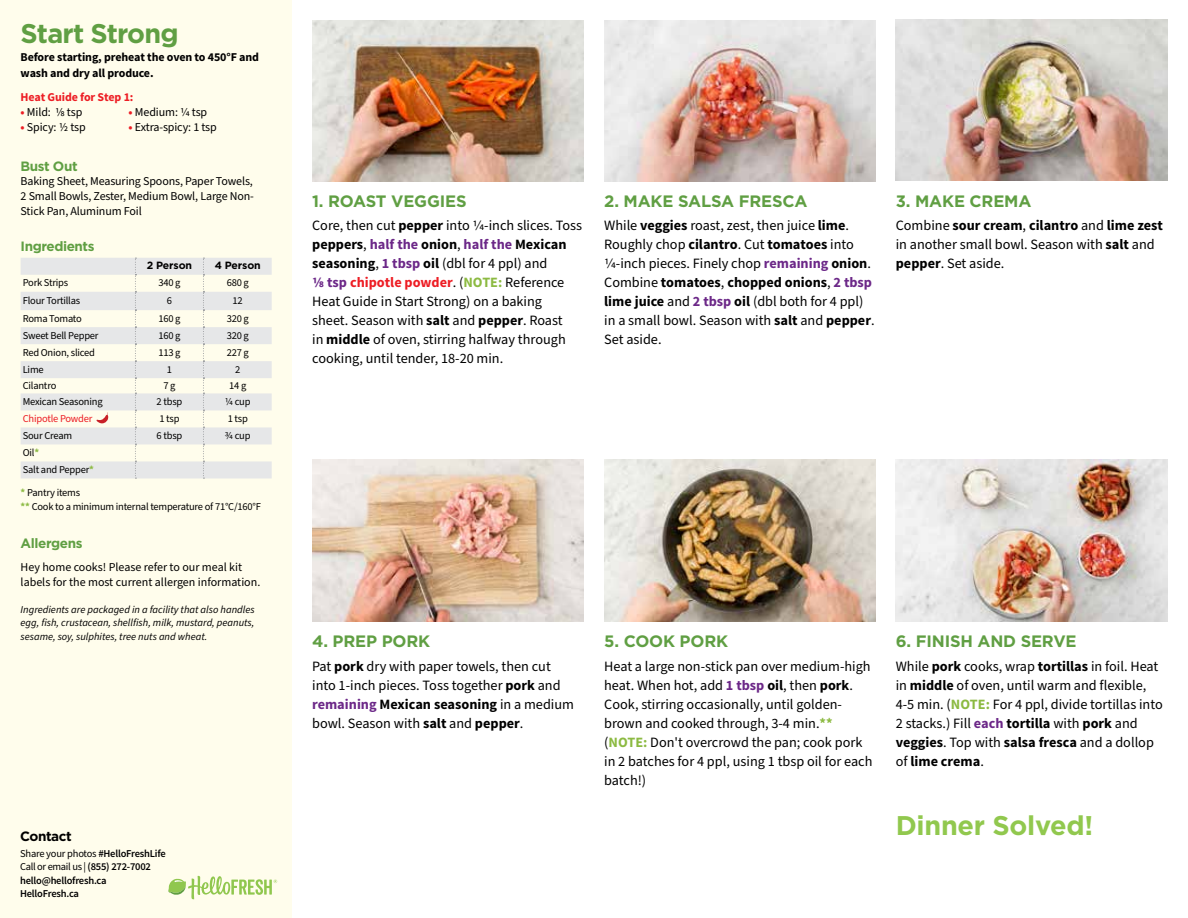
<style>
.page{position:relative;width:1188px;height:918px;background:#fff}
.page>*{position:absolute;margin:0;border:0;box-sizing:border-box;transform-origin:0 0}
.t1{font:700 27px "Gotham";letter-spacing:-.01em;color:#91c84e}
.t2{font:700 27px "Gotham";letter-spacing:-.03em;color:#609f43}
.t3{font:700 16.5px "Gotham";letter-spacing:-.01em;color:#609f43}
.t4{font:14.25px/19px "Source Sans Pro";color:#000}
.t5{font:700 13.5px "Gotham";letter-spacing:-.03em;color:#609f43}
.t6{font:700 13.5px "Gotham";letter-spacing:-.03em;color:#000}
.t7{font:12px/15.3px "Source Sans Pro";letter-spacing:-.01em;color:#000;text-align:justify}
.t8{font:700 12px/15.3px "Source Sans Pro";letter-spacing:-.01em;color:#000}
.t9{font:700 12px "Source Sans Pro";letter-spacing:-.01em;color:#ed1d24}
.t10{font:10.5px/17px "Source Sans Pro";letter-spacing:-.02em;color:#000}
.t11{font:italic 10.5px/13.5px "Source Sans Pro";color:#000;text-align:justify}
.t12{font:600 10.5px/13.5px "Source Sans Pro";letter-spacing:-.02em;color:#000}
.t13{font:700 10.5px "Gotham";letter-spacing:-.01em;color:#000}
.t14{font:10.5px "Source Sans Pro";letter-spacing:-.02em;color:#ed1d24}
.s1{font-weight:700;color:#ed1d24}
.s2{font-weight:700;color:#8cba42}
.s3{font-weight:400}
.s4{font-weight:700}
.s5{font-weight:700;color:#6c2888}
</style>
<div class="page">
<div style="left:0;top:0;width:292px;height:918px;background:#fffdec"></div>
<svg style="left:21px;top:258px;width:251px;height:220px;fill:#e6e7e8"></svg>
<svg style="left:203px;top:258px;width:1px;height:221px"></svg>
<svg style="left:135px;top:258px;width:1px;height:221px"></svg>
<svg style="left:96px;top:412px;width:12px;height:14px"></svg>
<svg style="left:168px;top:876px;width:109px;height:23px"></svg>
<img style="left:312px;top:459px;width:272px;height:162px">
<img style="left:604px;top:459px;width:272px;height:162px">
<img style="left:896px;top:459px;width:271px;height:162px">
<img style="left:896px;top:20px;width:272px;height:160px">
<img style="left:604px;top:20px;width:272px;height:161px">
<img style="left:312px;top:20px;width:272px;height:161px">
<h1 class="t2" style="left:21px;top:16px;width:160px">Start Strong</h1>
<p class="t8" style="left:21px;top:50px;width:240px">Before starting, preheat the oven to 450°F and wash and dry all produce.</p>
<p class="t9" style="left:21px;top:89px;width:114px">Heat Guide for Step 1:</p>
<p class="t7" style="left:21px;top:105px;width:63px"><span class="s1">•</span> Mild: 1/8 tsp</p>
<p class="t7" style="left:129px;top:105px;width:80px"><span class="s1">•</span> Medium: 1/4 tsp</p>
<p class="t7" style="left:21px;top:120px;width:67px"><span class="s1">•</span> Spicy: 1/2 tsp</p>
<p class="t7" style="left:129px;top:120px;width:90px"><span class="s1">•</span> Extra-spicy: 1 tsp</p>
<p class="t5" style="left:21px;top:157px;width:59px">Bust Out</p>
<p class="t7" style="left:21px;top:174px;width:235px">Baking Sheet, Measuring Spoons, Paper Towels, 2 Small Bowls, Zester, Medium Bowl, Large Non-Stick Pan, Aluminum Foil</p>
<p class="t5" style="left:21px;top:237px;width:75px">Ingredients</p>
<p class="t13" style="left:147px;top:259px;width:47px">2 Person</p>
<p class="t13" style="left:215px;top:259px;width:48px">4 Person</p>
<p class="t10" style="left:23px;top:275px;width:47px">Pork Strips</p>
<p class="t10" style="left:158px;top:275px;width:24px">340 g</p>
<p class="t10" style="left:227px;top:275px;width:24px">680 g</p>
<p class="t10" style="left:23px;top:292px;width:59px">Flour Tortillas</p>
<p class="t10" style="left:167px;top:292px;width:7px">6</p>
<p class="t10" style="left:233px;top:292px;width:12px">12</p>
<p class="t10" style="left:23px;top:310px;width:61px">Roma Tomato</p>
<p class="t10" style="left:158px;top:310px;width:24px">160 g</p>
<p class="t10" style="left:227px;top:310px;width:24px">320 g</p>
<p class="t10" style="left:23px;top:327px;width:77px">Sweet Bell Pepper</p>
<p class="t10" style="left:158px;top:327px;width:24px">160 g</p>
<p class="t10" style="left:227px;top:327px;width:24px">320 g</p>
<p class="t10" style="left:23px;top:344px;width:74px">Red Onion, sliced</p>
<p class="t10" style="left:158px;top:344px;width:24px">113 g</p>
<p class="t10" style="left:227px;top:344px;width:24px">227 g</p>
<p class="t10" style="left:23px;top:361px;width:22px">Lime</p>
<p class="t10" style="left:167px;top:361px;width:7px">1</p>
<p class="t10" style="left:235px;top:361px;width:7px">2</p>
<p class="t10" style="left:23px;top:377px;width:35px">Cilantro</p>
<p class="t10" style="left:163px;top:377px;width:14px">7 g</p>
<p class="t10" style="left:229px;top:377px;width:19px">14 g</p>
<p class="t10" style="left:23px;top:393px;width:81px">Mexican Seasoning</p>
<p class="t10" style="left:157px;top:393px;width:27px">2 tbsp</p>
<p class="t10" style="left:225px;top:393px;width:27px">1/4 cup</p>
<p class="t14" style="left:23px;top:411px;width:71px">Chipotle Powder</p>
<p class="t10" style="left:159px;top:410px;width:22px">1 tsp</p>
<p class="t10" style="left:228px;top:410px;width:22px">1 tsp</p>
<p class="t10" style="left:23px;top:427px;width:51px">Sour Cream</p>
<p class="t10" style="left:157px;top:427px;width:27px">6 tbsp</p>
<p class="t10" style="left:225px;top:427px;width:27px">3/4 cup</p>
<p class="t10" style="left:23px;top:444px;width:73px">Oil<span class="s2">*<br></span>Salt and Pepper<span class="s2">*</span></p>
<p class="t10" style="left:21px;top:486px;width:242px;line-height:13.6px"><span class="s2">*</span> Pantry items<br><span class="s2">**</span> Cook to a minimum internal temperature of 71°C/160°F</p>
<p class="t5" style="left:21px;top:535px;width:63px">Allergens</p>
<p class="t7" style="left:21px;top:560px;width:241px">Hey home cooks! Please refer to our meal kit labels for the most current allergen information.</p>
<p class="t11" style="left:21px;top:603px;width:236px">Ingredients are packaged in a facility that also handles egg, fish, crustacean, shellfish, milk, mustard, peanuts, sesame, soy, sulphites, tree nuts and wheat.</p>
<p class="t6" style="left:20px;top:827px;width:53px">Contact</p>
<p class="t12" style="left:20px;top:847px;width:147px"><span class="s3">Share your photos</span> #HelloFreshLife<br><span class="s3">Call or email us |</span> (855) 272-7002 hello@hellofresh.ca<br>HelloFresh.ca</p>
<p class="t3" style="left:312px;top:190px;width:156px">1. ROAST VEGGIES</p>
<p class="t4" style="left:312px;top:216px;width:271px">Core, then cut <span class="s4">pepper</span> into 1/4-inch slices. Toss <span class="s4">peppers</span>, <span class="s5">half the</span> <span class="s4">onion</span>, <span class="s5">half the</span> <span class="s4">Mexican seasoning</span>, <span class="s5">1 tbsp</span> <span class="s4">oil</span> (dbl for 4 ppl) and<br><span class="s5">1/8 tsp</span> <span class="s1">chipotle powder</span>. (<span class="s2">NOTE:</span> Reference Heat Guide in Start Strong) on a baking<br>sheet. Season with <span class="s4">salt</span> and <span class="s4">pepper</span>. Roast<br>in <span class="s4">middle</span> of oven, stirring halfway through cooking, until tender, 18-20 min.</p>
<p class="t3" style="left:604px;top:190px;width:205px">2. MAKE SALSA FRESCA</p>
<p class="t4" style="left:604px;top:216px;width:272px">While <span class="s4">veggies</span> roast, zest, then juice <span class="s4">lime</span>.<br>Roughly chop <span class="s4">cilantro</span>. Cut <span class="s4">tomatoes</span> into 1/4-inch pieces. Finely chop <span class="s5">remaining</span> <span class="s4">onion</span>.<br>Combine <span class="s4">tomatoes</span>, <span class="s4">chopped onions</span>, <span class="s5">2 tbsp </span><span class="s4">lime juice</span> and <span class="s5">2 tbsp</span> <span class="s4">oil</span> (dbl both for 4 ppl) in a small bowl. Season with <span class="s4">salt</span> and <span class="s4">pepper</span>.<br>Set aside.</p>
<p class="t3" style="left:896px;top:190px;width:137px">3. MAKE CREMA</p>
<p class="t4" style="left:896px;top:216px;width:269px">Combine <span class="s4">sour cream</span>, <span class="s4">cilantro</span> and <span class="s4">lime zest </span>in another small bowl. Season with <span class="s4">salt</span> and <span class="s4">pepper</span>. Set aside.</p>
<p class="t3" style="left:312px;top:631px;width:120px">4. PREP PORK</p>
<p class="t4" style="left:312px;top:657px;width:263px">Pat <span class="s4">pork</span> dry with paper towels, then cut into 1-inch pieces. Toss together <span class="s4">pork</span> and <span class="s5">remaining</span> <span class="s4">Mexican seasoning</span> in a medium bowl. Season with <span class="s4">salt</span> and <span class="s4">pepper</span>.</p>
<p class="t3" style="left:604px;top:631px;width:125px">5. COOK PORK</p>
<p class="t4" style="left:604px;top:657px;width:270px">Heat a large non-stick pan over medium-high heat. When hot, add <span class="s5">1 tbsp</span> <span class="s4">oil</span>, then <span class="s4">pork</span>.<br>Cook, stirring occasionally, until golden&shy;brown and cooked through, 3-4 min.<span class="s2">** </span>(<span class="s2">NOTE:</span> Don't overcrowd the pan; cook pork in 2 batches for 4 ppl, using 1 tbsp oil for each batch!)</p>
<p class="t3" style="left:896px;top:631px;width:182px">6. FINISH AND SERVE</p>
<p class="t4" style="left:896px;top:657px;width:269px">While <span class="s4">pork</span> cooks, wrap <span class="s4">tortillas</span> in foil. Heat in <span class="s4">middle</span> of oven, until warm and flexible, 4-5 min. (<span class="s2">NOTE:</span> For 4 ppl, divide tortillas into 2 stacks.) Fill <span class="s5">each</span> <span class="s4">tortilla</span> with <span class="s4">pork</span> and <span class="s4">veggies</span>. Top with <span class="s4">salsa fresca</span> and a dollop of <span class="s4">lime crema</span>.</p>
<h1 class="t1" style="left:896px;top:807px;width:199px">Dinner Solved!</h1>
</div>
